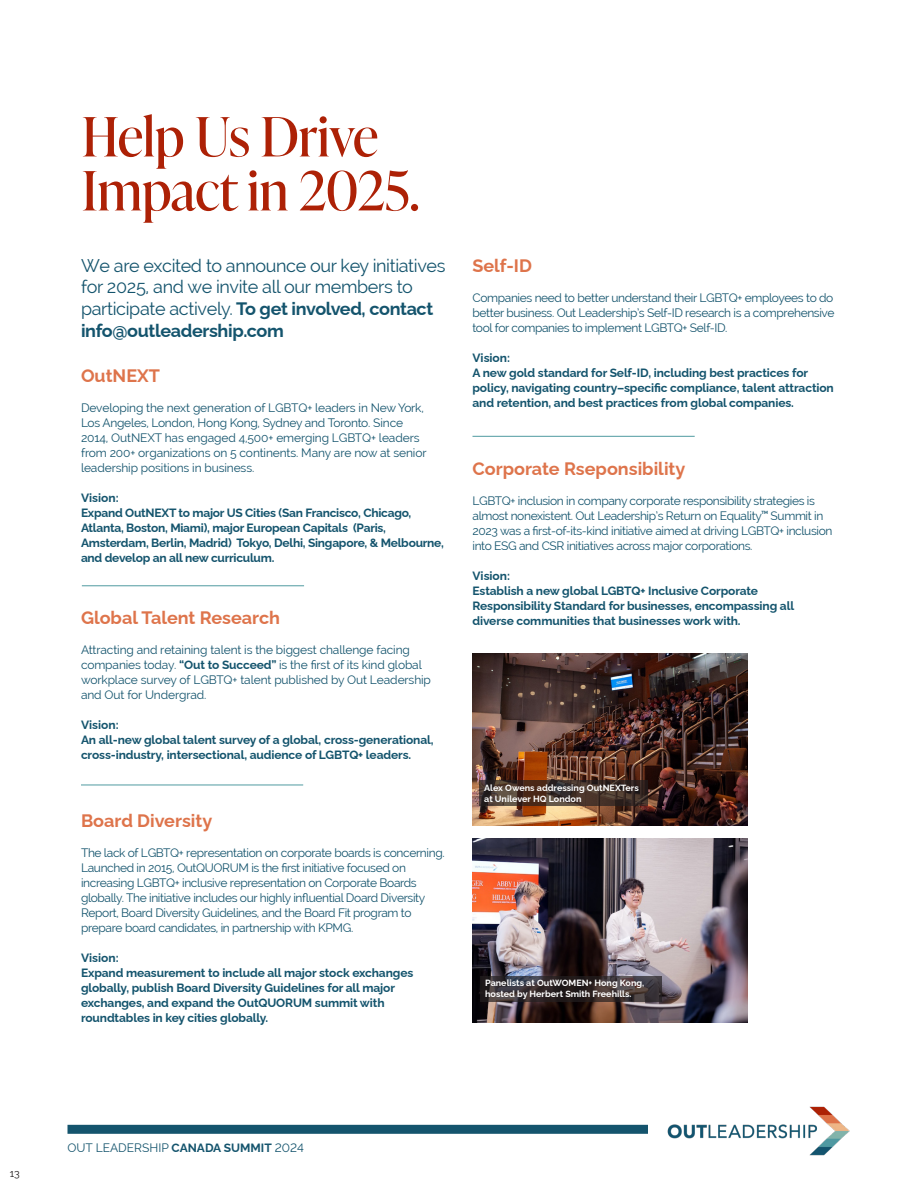
<style>
.page{position:relative;width:918px;height:1188px;background:#fff}
.page>*{position:absolute;margin:0;border:0;box-sizing:border-box;transform-origin:0 0}
.t1{font:54px/54px "Ivy Presto Display";color:#ad2106}
.t2{font:18px/21.6px "Raleway";letter-spacing:-.02em;color:#14546d}
.t3{font:700 18px "Raleway";color:#de744b}
.t4{font:700 12px/15px "Raleway";letter-spacing:-.01em;color:#14546d}
.t5{font:12px/15px "Raleway";letter-spacing:-.03em;color:#14546d}
.t6{font:12px/15px "Raleway";letter-spacing:-.01em;color:#14546d}
.t7{font:12px "Raleway";color:#14546d}
.t8{font:10.5px "Raleway";color:#231f20}
.t9{font:700 9px/10.8px "Raleway";color:#fff}
.t10{font:700 4.5px "Raleway";color:#14546d}
.s1{font-weight:700}
</style>
<div class="page">
<div style="left:68px;top:1125px;width:580px;height:9px;background:#14546d"></div>
<img style="left:667px;top:1106px;width:183px;height:50px">
<hr style="left:82px;top:586px;width:222px;height:1px;background:#4f9aa0">
<hr style="left:81px;top:785px;width:222px;height:1px;background:#4f9aa0">
<hr style="left:472px;top:436px;width:223px;height:1px;background:#4f9aa0">
<img style="left:472px;top:653px;width:276px;height:173px">
<svg style="left:480px;top:781px;width:168px;height:25px"></svg>
<img style="left:472px;top:839px;width:276px;height:183px">
<svg style="left:481px;top:976px;width:181px;height:26px"></svg>
<p class="t8" style="left:10px;top:1167px;width:12px">13</p>
<p class="t1" style="left:82px;top:107px;width:339px">Help Us Drive<br>Impact in 2025.</p>
<p class="t2" style="left:81px;top:255px;width:366px">We are excited to announce our key initiatives for 2025, and we invite all our members to participate actively. <span class="s1">To get involved, contact info@outleadership.com</span></p>
<p class="t3" style="left:81px;top:361px;width:80px">OutNEXT</p>
<p class="t6" style="left:81px;top:400px;width:347px">Developing the next generation of LGBTQ+ leaders in New York, Los Angeles, London, Hong Kong, Sydney and Toronto. Since 2014, OutNEXT has engaged 4,500+ emerging LGBTQ+ leaders from 200+ organizations on 5 continents. Many are now at senior leadership positions in business.</p>
<p class="t4" style="left:81px;top:489px;width:39px">Vision:</p>
<p class="t4" style="left:81px;top:504px;width:365px">Expand OutNEXT to major US Cities (San Francisco, Chicago, Atlanta, Boston, Miami), major European Capitals (Paris, Amsterdam, Berlin, Madrid) Tokyo, Delhi, Singapore, &amp; Melbourne, and develop an all new curriculum.</p>
<p class="t3" style="left:81px;top:603px;width:201px">Global Talent Research</p>
<p class="t6" style="left:81px;top:642px;width:352px">Attracting and retaining talent is the biggest challenge facing companies today. <span class="s1">“Out to Succeed”</span> is the first of its kind global workplace survey of LGBTQ+ talent published by Out Leadership and Out for Undergrad.</p>
<p class="t4" style="left:81px;top:716px;width:39px">Vision:</p>
<p class="t4" style="left:81px;top:731px;width:354px">An all-new global talent survey of a global, cross-generational, cross-industry, intersectional, audience of LGBTQ+ leaders.</p>
<p class="t3" style="left:81px;top:806px;width:133px">Board Diversity</p>
<p class="t5" style="left:81px;top:845px;width:365px">The lack of LGBTQ+ representation on corporate boards is concerning.<br>Launched in 2015, OutQUORUM is the first initiative focused on increasing LGBTQ+ inclusive representation on Corporate Boards globally. The initiative includes our highly influential Doard Diversity Report, Board Diversity Guidelines, and the Board Fit program to prepare board candidates, in partnership with KPMG.</p>
<p class="t4" style="left:81px;top:948px;width:39px">Vision:</p>
<p class="t4" style="left:81px;top:963px;width:334px">Expand measurement to include all major stock exchanges globally, publish Board Diversity Guidelines for all major exchanges, and expand the OutQUORUM summit with roundtables in key cities globally.</p>
<p class="t3" style="left:472px;top:251px;width:61px">Self-ID</p>
<p class="t5" style="left:472px;top:290px;width:364px;text-align:justify">Companies need to better understand their LGBTQ+ employees to do better business. Out Leadership’s Self-ID research is a comprehensive tool for companies to implement LGBTQ+ Self-ID.</p>
<p class="t4" style="left:472px;top:349px;width:39px">Vision:</p>
<p class="t4" style="left:472px;top:364px;width:363px">A new gold standard for Self-ID, including best practices for policy, navigating country–specific compliance, talent attraction and retention, and best practices from global companies.</p>
<p class="t3" style="left:472px;top:454px;width:214px">Corporate Rseponsibility</p>
<p class="t5" style="left:472px;top:493px;width:344px">LGBTQ+ inclusion in company corporate responsibility strategies is almost nonexistent. Out Leadership’s Return on Equality</p>
<p class="t10" style="left:762px;top:508px;width:8px">TM</p>
<p class="t5" style="left:472px;top:508px;width:362px;text-indent:298px">Summit in<br>2023 was a first-of-its-kind initiative aimed at driving LGBTQ+ inclusion into ESG and CSR initiatives across major corporations.</p>
<p class="t4" style="left:472px;top:567px;width:39px">Vision:</p>
<p class="t4" style="left:472px;top:582px;width:323px">Establish a new global LGBTQ+ Inclusive Corporate<br>Responsibility Standard for businesses, encompassing all diverse communities that businesses work with.</p>
<p class="t9" style="left:484px;top:781px;width:156px">Alex Owens addressing OutNEXTers at Unilever HQ London</p>
<p class="t9" style="left:485px;top:977px;width:161px">Panelists at OutWOMEN+ Hong Kong, hosted by Herbert Smith Freehills.</p>
<p class="t7" style="left:68px;top:1141px;width:238px">OUT LEADERSHIP <span class="s1">CANADA SUMMIT</span> 2024</p>
</div>
